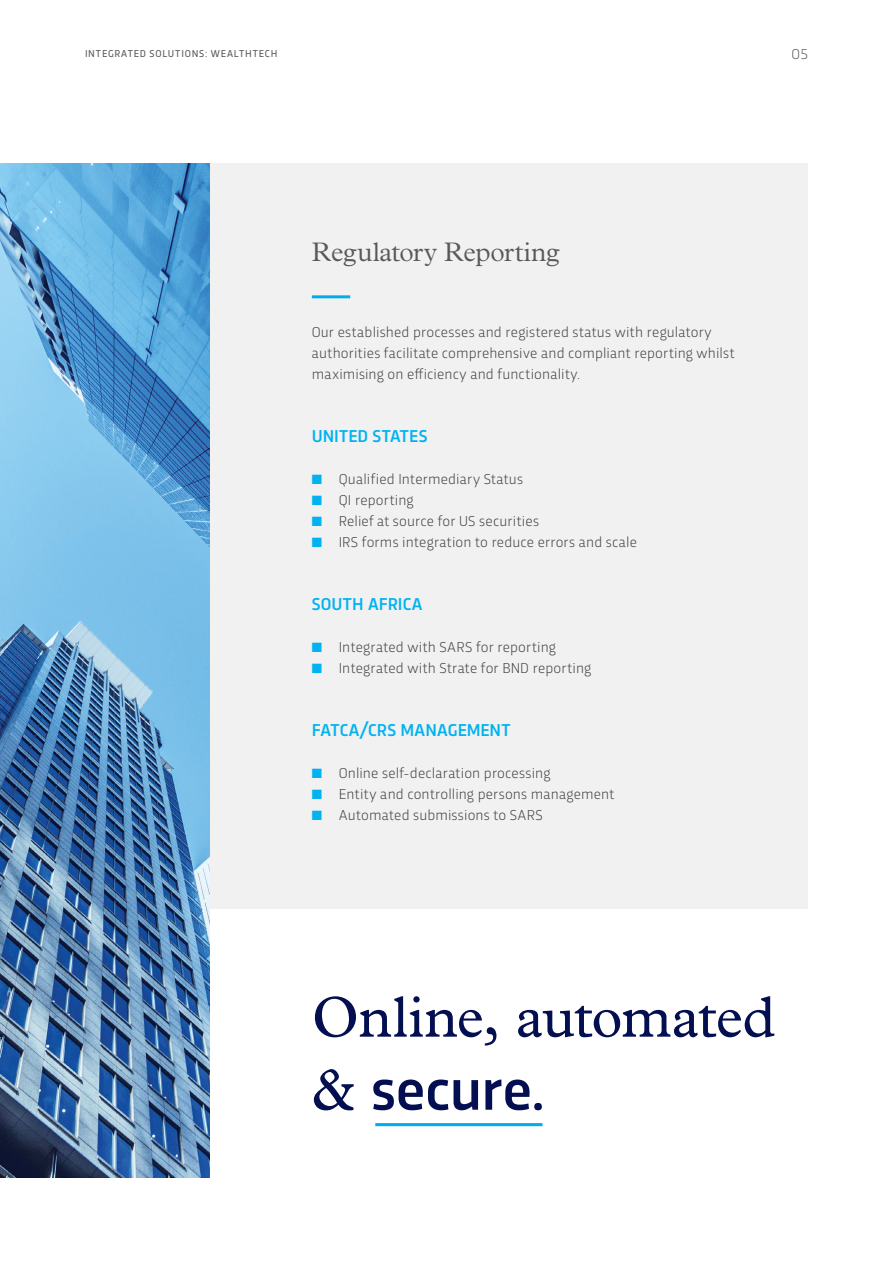
<style>
.page{position:relative;width:893px;height:1263px;background:#fff}
.page>*{position:absolute;margin:0;border:0;box-sizing:border-box;transform-origin:0 0}
.t1{font:500 60.9px "Trasandina";letter-spacing:-.015em;color:#030f50}
.t2{font:58.05px "Plantin Std";letter-spacing:-.02em;color:#030f50}
.t3{font:300 27px "Plantin";letter-spacing:-.01em;color:#58595b}
.Velocity_Paragraph_S{font:500 18px "Trasandina";letter-spacing:.01em;color:#00b3f0}
.t4{font:300 15px/21px "Trasandina";letter-spacing:.015em;color:#414042}
.t5{font:300 15px "Trasandina";color:#58595b}
.t6{font:10.5px "Trasandina";letter-spacing:.08em;color:#58595b}
.s1{color:#00b3f0}
.s2{font-family:"Plantin Std";font-weight:400;font-size:58.05px}
</style>
<div class="page">
<div style="left:209px;top:164px;width:599px;height:745px;background:#f1f1f2"></div>
<img style="left:0;top:164px;width:209px;height:1014px">
<hr style="left:375px;top:1123px;width:167px;height:3px;background:#00aeef">
<hr style="left:312px;top:295px;width:38px;height:3px;background:#00aeef">
<p class="t6" style="left:85px;top:46px;width:194px">INTEGRATED SOLUTIONS: WEALTHTECH</p>
<p class="t5" style="left:791px;top:43px;width:18px">05</p>
<p class="t3" style="left:312px;top:236px;width:250px">Regulatory Reporting</p>
<p class="t4" style="left:312px;top:321px;width:424px">Our established processes and registered status with regulatory authorities facilitate comprehensive and compliant reporting whilst maximising on efficiency and functionality.</p>
<p class="Velocity_Paragraph_S" style="left:312px;top:423px;width:117px">UNITED STATES</p>
<p class="t4" style="left:312px;top:468px;width:213px"><span class="s1">■</span> Qualified Intermediary Status</p>
<p class="t4" style="left:312px;top:489px;width:103px"><span class="s1">■</span> QI reporting</p>
<p class="t4" style="left:312px;top:510px;width:229px"><span class="s1">■</span> Relief at source for US securities</p>
<p class="t4" style="left:312px;top:531px;width:327px"><span class="s1">■</span> IRS forms integration to reduce errors and scale</p>
<p class="Velocity_Paragraph_S" style="left:312px;top:591px;width:112px">SOUTH AFRICA</p>
<p class="t4" style="left:312px;top:636px;width:246px"><span class="s1">■</span> Integrated with SARS for reporting</p>
<p class="t4" style="left:312px;top:657px;width:281px"><span class="s1">■</span> Integrated with Strate for BND reporting</p>
<p class="Velocity_Paragraph_S" style="left:312px;top:717px;width:200px">FATCA/CRS MANAGEMENT</p>
<p class="t4" style="left:312px;top:762px;width:240px"><span class="s1">■</span> Online self-declaration processing</p>
<p class="t4" style="left:312px;top:783px;width:304px"><span class="s1">■</span> Entity and controlling persons management</p>
<p class="t4" style="left:312px;top:804px;width:232px"><span class="s1">■</span> Automated submissions to SARS</p>
<p class="t2" style="left:312px;top:984px;width:465px">Online, automated</p>
<p class="t1" style="left:312px;top:1044px;width:234px"><span class="s2">&amp;</span> secure.</p>
</div>
